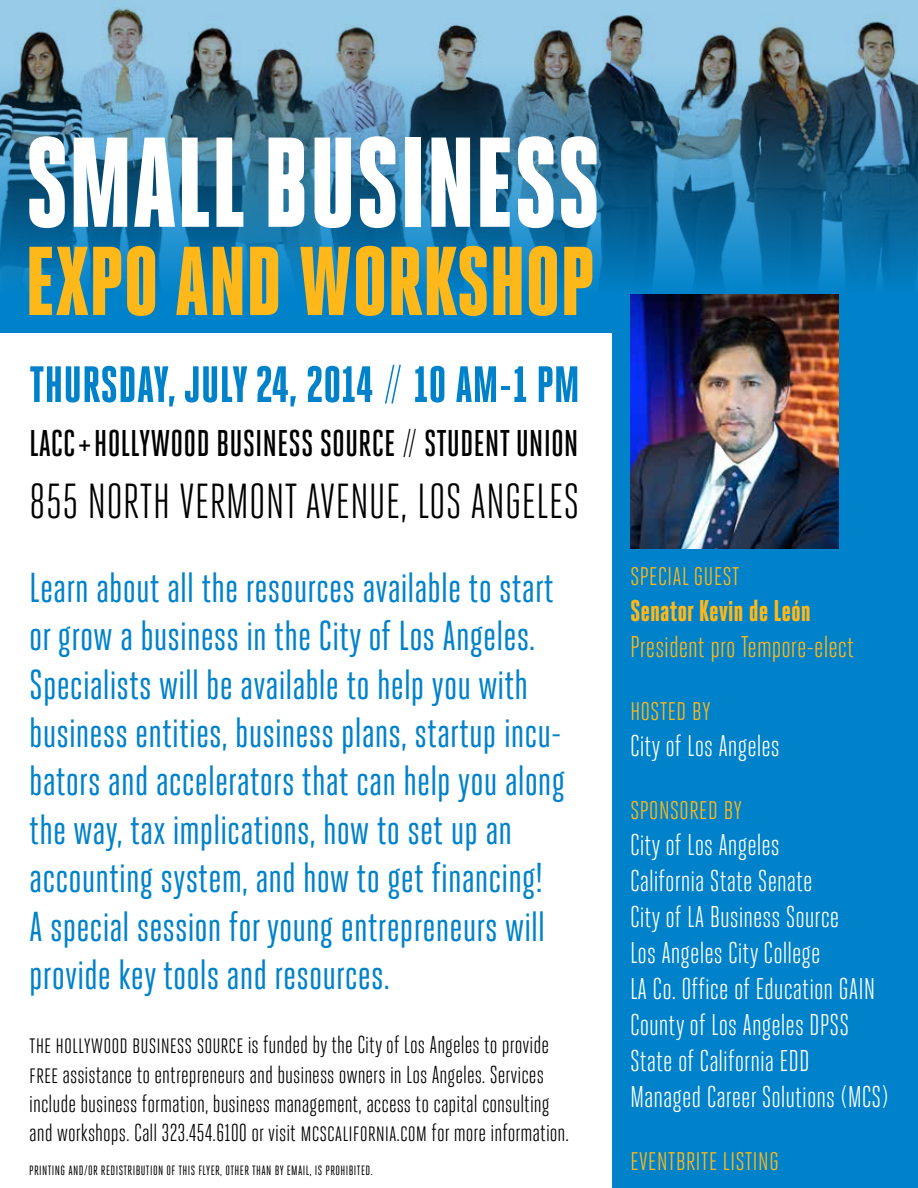
<style>
.page{position:relative;width:918px;height:1188px;background:#fff}
.page>*{position:absolute;margin:0;border:0;box-sizing:border-box;transform-origin:0 0}
.t1{font:900 127.5px "Heroic Condensed";color:#fff}
.t2{font:900 97.5px "Heroic Condensed";color:#ffb819}
.t3{font:800 51px "Heroic Condensed";color:#0082ca}
.t4{font:49.2px "Heroic Condensed";color:#000}
.t5{font:41.85px/48.4px "Heroic Condensed";color:#0082ca}
.t6{font:500 37.2px "Heroic Condensed";color:#000}
.t7{font:30px/36px "Heroic Condensed";color:#fff}
.t8{font:30px/63px "Heroic Condensed";color:#ffb819}
.t9{font:800 30px "Heroic Condensed";color:#ffb819}
.t10{font:24.45px/29.4px "Heroic Condensed";color:#000}
.t11{font:13.5px "Heroic Condensed";letter-spacing:.03em;color:#000}
.s1{font-weight:300}
</style>
<div class="page">
<div style="left:612px;top:326px;width:306px;height:862px;background:#0082ca"></div>
<img style="left:0;top:0;width:918px;height:333px">
<img style="left:630px;top:295px;width:208px;height:254px">
<h1 class="t1" style="left:26px;top:113px;width:529px">SMALL BUSINESS</h1>
<h2 class="t2" style="left:26px;top:228px;width:571px">EXPO AND WORKSHOP</h2>
<p class="t3" style="left:29px;top:356px;width:552px">Thursday, July 24, 2014 <span class="s1">//</span> 10 am-1 pm</p>
<p class="t6" style="left:29px;top:423px;width:551px">LACC + HOLLYWOOD BUSINESS SOURCE <span class="s1">//</span> STUDENT UNION</p>
<p class="t4" style="left:29px;top:475px;width:552px">855 North Vermont Avenue, Los Angeles</p>
<p class="t5" style="left:29px;top:563px;width:537px">Learn about all the resources available to start or grow a business in the City of Los Angeles.<br>Specialists will be available to help you with business entities, business plans, startup incu&shy;bators and accelerators that can help you along the way, tax implications, how to set up an accounting system, and how to get financing!<br>A special session for young entrepreneurs will provide key tools and resources.</p>
<p class="t10" style="left:29px;top:1030px;width:541px">the hollywood business source is funded by the City of Los Angeles to provide free assistance to entrepreneurs and business owners in Los Angeles. Services include business formation, business management, access to capital consulting and workshops. Call 323.454.6100 or visit mcscalifornia.com for more information.</p>
<p class="t11" style="left:29px;top:1163px;width:345px">PRINTING AND/OR REDISTRIBUTION OF THIS FLYER, OTHER THAN BY EMAIL, IS PROHIBITED.</p>
<p class="t8" style="left:630px;top:543px;width:111px">special guest</p>
<p class="t9" style="left:630px;top:594px;width:183px">Senator Kevin de León</p>
<p class="t8" style="left:630px;top:615px;width:226px">President pro Tempore-elect hosted by</p>
<p class="t7" style="left:630px;top:728px;width:151px">City of Los Angeles</p>
<p class="t8" style="left:630px;top:777px;width:114px">sponsored by</p>
<p class="t7" style="left:630px;top:827px;width:260px">City of Los Angeles<br>California State Senate<br>City of LA Business Source<br>Los Angeles City College<br>LA Co. Office of Education GAIN<br>County of Los Angeles DPSS<br>State of California EDD<br>Managed Career Solutions (MCS)</p>
<p class="t8" style="left:630px;top:1128px;width:150px">eventbrite listing</p>
</div>
